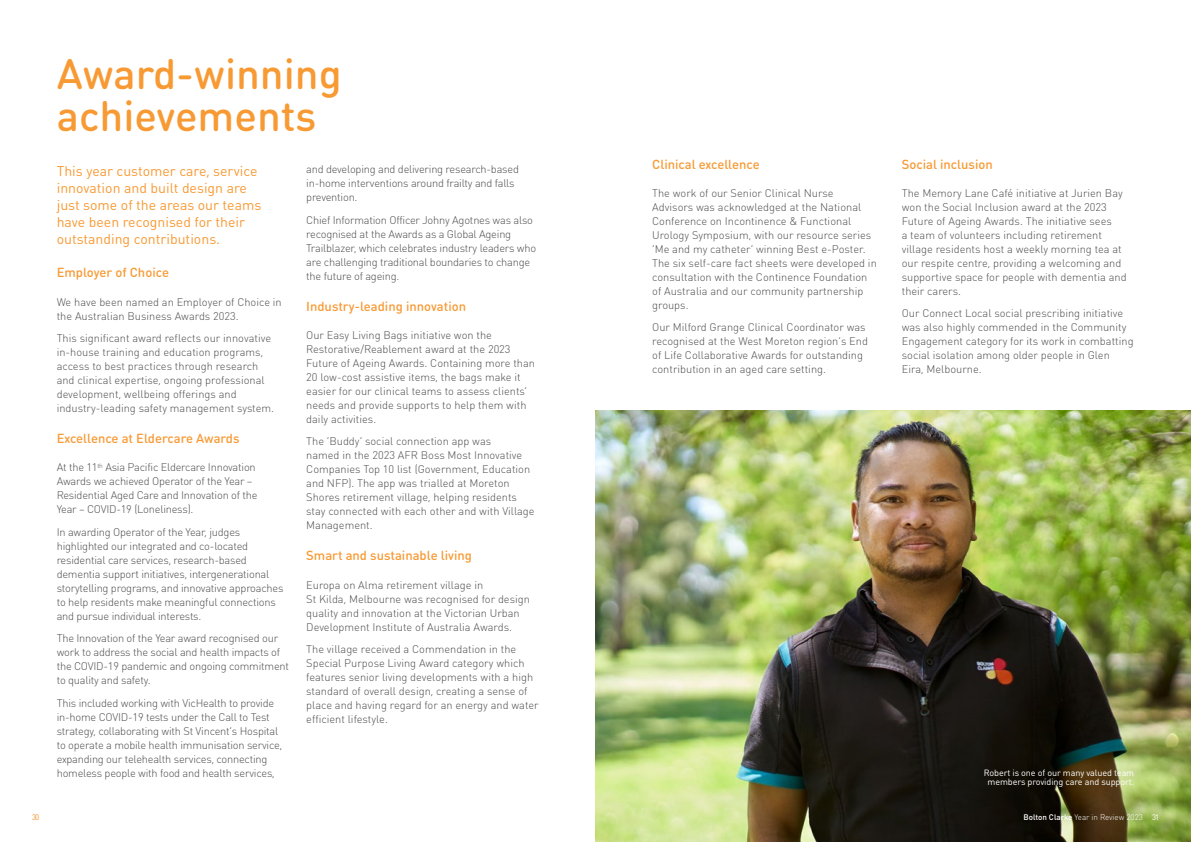
<style>
.page{position:relative;width:1191px;height:842px;background:#fff}
.page>*{position:absolute;margin:0;border:0;box-sizing:border-box;transform-origin:0 0}
.t1{font:500 42px/42px "DIN Round OT";color:#f89a34}
.t2{font:14px/17px "DIN Round OT";color:#f89a34}
.t3{font:500 13px "DIN Round OT";color:#f89a34}
.t4{font:300 11px/14px "DIN Round OT";color:#4d4d4f}
.t5{font:300 11px/14px "DIN Round OT";letter-spacing:-.02em;color:#4d4d4f}
.t6{font:9px/9px "DIN Round OT";letter-spacing:-.01em;color:#fff;text-align:center}
.t7{font:300 8px "DIN Round OT";color:#fff}
.t8{font:8px "DIN Round OT";color:#f89a34}
.s1{font-weight:500}
.s2{font-weight:400}
</style>
<div class="page">
<img style="left:595px;top:410px;width:596px;height:432px">
<h1 class="t1" style="left:57px;top:52px;width:286px">Award-winning achievements</h1>
<p class="t2" style="left:57px;top:162px;width:206px">This year customer care, service innovation and built design are just some of the areas our teams have been recognised for their outstanding contributions.</p>
<p class="t3" style="left:57px;top:264px;width:114px">Employer of Choice</p>
<p class="t4" style="left:57px;top:294px;width:227px">We have been named an Employer of Choice in the Australian Business Awards 2023.</p>
<p class="t4" style="left:57px;top:331px;width:219px">This significant award reflects our innovative in-house training and education programs, access to best practices through research and clinical expertise, ongoing professional development, wellbeing offerings and industry-leading safety management system.</p>
<p class="t3" style="left:57px;top:430px;width:184px">Excellence at Eldercare Awards</p>
<p class="t5" style="left:57px;top:460px;width:202px">At the 11<sup>th</sup> Asia Pacific Eldercare Innovation Awards we achieved Operator of the Year – Residential Aged Care and Innovation of the Year – COVID-19 (Loneliness).</p>
<p class="t5" style="left:57px;top:525px;width:228px">In awarding Operator of the Year, judges highlighted our integrated and co-located residential care services, research-based dementia support initiatives, intergenerational storytelling programs, and innovative approaches to help residents make meaningful connections and pursue individual interests.</p>
<p class="t5" style="left:57px;top:631px;width:234px">The Innovation of the Year award recognised our work to address the social and health impacts of the COVID-19 pandemic and ongoing commitment to quality and safety.</p>
<p class="t5" style="left:57px;top:696px;width:227px">This included working with VicHealth to provide in-home COVID-19 tests under the Call to Test strategy, collaborating with St Vincent’s Hospital to operate a mobile health immunisation service, expanding our telehealth services, connecting homeless people with food and health services,</p>
<p class="t5" style="left:306px;top:162px;width:214px">and developing and delivering research-based in-home interventions around frailty and falls prevention.</p>
<p class="t5" style="left:306px;top:213px;width:231px">Chief Information Officer Johny Agotnes was also recognised at the Awards as a Global Ageing Trailblazer, which celebrates industry leaders who are challenging traditional boundaries to change the future of ageing.</p>
<p class="t3" style="left:306px;top:298px;width:161px">Industry-leading innovation</p>
<p class="t4" style="left:306px;top:328px;width:230px">Our Easy Living Bags initiative won the Restorative/Reablement award at the 2023<br>Future of Ageing Awards. Containing more than 20 low-cost assistive items, the bags make it easier for our clinical teams to assess clients’ needs and provide supports to help them with daily activities.</p>
<p class="t4" style="left:306px;top:434px;width:230px">The ‘Buddy’ social connection app was<br>named in the 2023 AFR Boss Most Innovative Companies Top 10 list (Government, Education and NFP). The app was trialled at Moreton Shores retirement village, helping residents stay connected with each other and with Village Management.</p>
<p class="t3" style="left:306px;top:547px;width:167px">Smart and sustainable living</p>
<p class="t4" style="left:306px;top:578px;width:225px">Europa on Alma retirement village in<br>St Kilda, Melbourne was recognised for design quality and innovation at the Victorian Urban Development Institute of Australia Awards.</p>
<p class="t4" style="left:306px;top:642px;width:234px">The village received a Commendation in the Special Purpose Living Award category which features senior living developments with a high standard of overall design, creating a sense of place and having regard for an energy and water efficient lifestyle.</p>
<p class="t3" style="left:652px;top:156px;width:109px">Clinical excellence</p>
<p class="t4" style="left:652px;top:186px;width:226px">The work of our Senior Clinical Nurse Advisors was acknowledged at the National Conference on Incontinence &amp; Functional Urology Symposium, with our resource series ‘Me and my catheter’ winning Best e-Poster.<br>The six self-care fact sheets were developed in consultation with the Continence Foundation of Australia and our community partnership groups.</p>
<p class="t4" style="left:652px;top:320px;width:217px">Our Milford Grange Clinical Coordinator was recognised at the West Moreton region’s End of Life Collaborative Awards for outstanding contribution in an aged care setting.</p>
<p class="t3" style="left:901px;top:156px;width:93px">Social inclusion</p>
<p class="t4" style="left:901px;top:186px;width:226px">The Memory Lane Café initiative at Jurien Bay won the Social Inclusion award at the 2023<br>Future of Ageing Awards. The initiative sees<br>a team of volunteers including retirement village residents host a weekly morning tea at our respite centre, providing a welcoming and supportive space for people with dementia and their carers.</p>
<p class="t4" style="left:901px;top:306px;width:233px">Our Connect Local social prescribing initiative was also highly commended in the Community Engagement category for its work in combatting social isolation among older people in Glen Eira, Melbourne.</p>
<p class="t6" style="left:984px;top:768px;width:152px">Robert is one of our many valued team members providing care and support.</p>
<p class="t8" style="left:32px;top:812px;width:9px">30</p>
<p class="t7" style="left:1023px;top:812px;width:137px"><span class="s1">Bolton Clarke</span> Year in Review 2023 <span class="s2">31</span></p>
</div>
